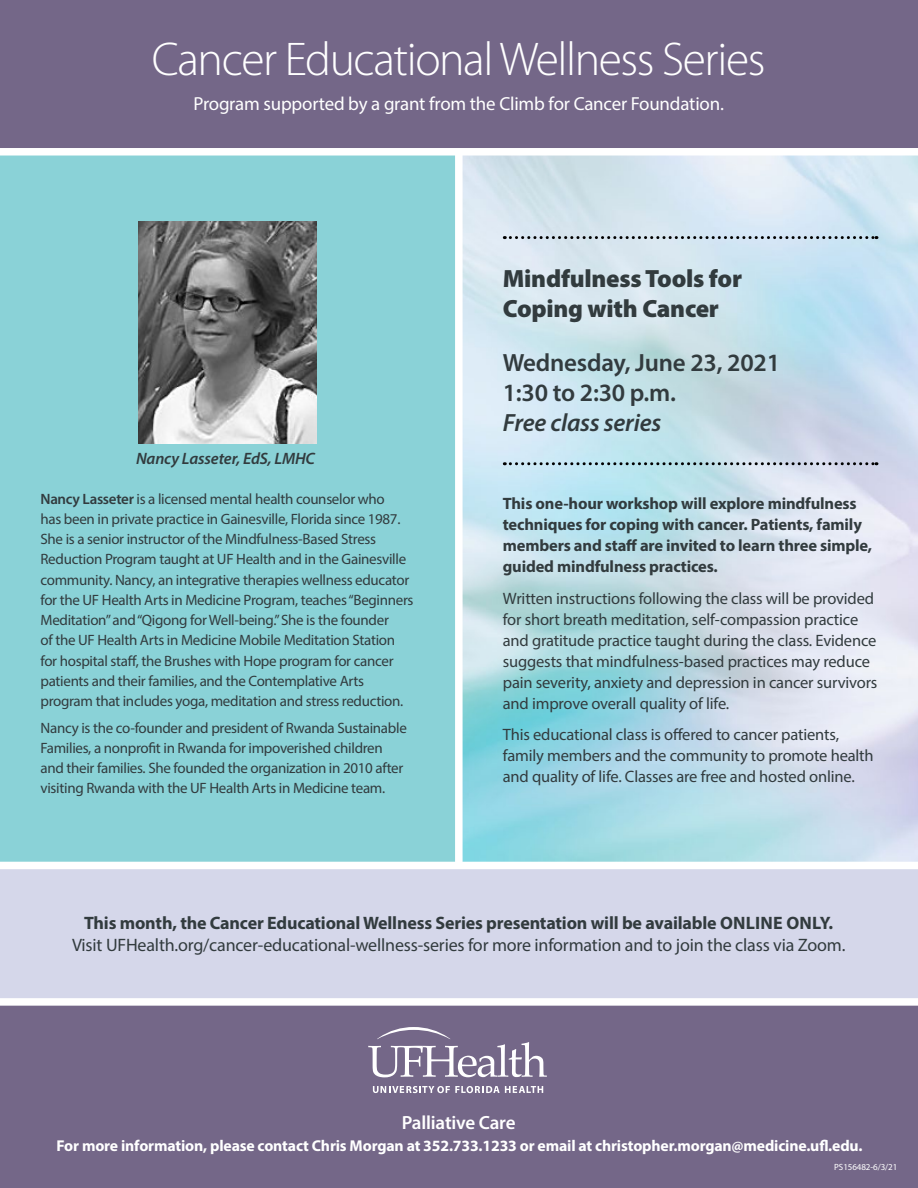
<style>
.page{position:relative;width:918px;height:1188px;background:#fff}
.page>*{position:absolute;margin:0;border:0;box-sizing:border-box;transform-origin:0 0}
.t1{font:300 47.55px "Myriad Pro";letter-spacing:-.03em;color:#fff}
.Doctor_credentials{font:600 25.05px/30px "Myriad Pro";letter-spacing:-.01em;color:#323b3e}
.Doctor_credentials-2{font:900 25.05px/30px "Myriad Pro";letter-spacing:-.01em;color:#323b3e}
.t2{font:600 19.05px "Myriad Pro";letter-spacing:-.01em;color:#fff}
.Myriad_Pro_Text_plai{font:18.9px "Myriad Pro";letter-spacing:-.01em;color:#fff}
.Myriad_Pro_Text_plai-2{font:18px/22.5px "Myriad Pro";letter-spacing:-.01em;color:#323b3e;text-align:center}
.Doctor_credentials-3{font:16.5px/21px "Myriad Pro";letter-spacing:-.01em;color:#323b3e}
.Doctor_credentials-4{font:700 16.5px/21px "Myriad Pro";letter-spacing:-.01em;color:#323b3e}
.Myriad_Pro_Text_plai-3{font:italic 600 16.5px "Myriad Pro";letter-spacing:-.01em;color:#323b3e}
.t3{font:700 15.75px "Myriad Pro";letter-spacing:-.01em;color:#fff}
.Doctor_credentials-5{font:15px/20.2px "Myriad Pro";letter-spacing:-.02em;color:#323b3e}
.Myriad_Pro_Text_plai-4{font:9px "Myriad Pro";letter-spacing:-.01em;color:#fff}
.s1{font-weight:600}
.s2{font-style:italic}
.s3{font-weight:700}
</style>
<div class="page">
<img style="left:463px;top:156px;width:455px;height:706px">
<div style="left:0;top:865px;width:918px;height:137px;background:#d5d7ea"></div>
<div style="left:0;top:155px;width:457px;height:710px;background:#8ad2d7"></div>
<div style="left:0;top:0;width:918px;height:152px;background:#746788"></div>
<div style="left:0;top:1002px;width:918px;height:186px;background:#746788"></div>
<div style="left:0;top:148px;width:918px;height:8px;background:#fff"></div>
<div style="left:455px;top:149px;width:8px;height:716px;background:#fff"></div>
<div style="left:0;top:998px;width:918px;height:8px;background:#fff"></div>
<svg style="left:368px;top:1027px;width:179px;height:50px"></svg>
<svg style="left:373px;top:1086px;width:170px;height:7px"></svg>
<div style="left:0;top:862px;width:918px;height:7px;background:#fff"></div>
<svg style="left:504px;top:462px;width:373px;height:3px"></svg>
<svg style="left:504px;top:236px;width:373px;height:3px"></svg>
<img style="left:139px;top:221px;width:178px;height:223px">
<p class="t1" style="left:152px;top:33px;width:615px">Cancer Educational Wellness Series</p>
<p class="Myriad_Pro_Text_plai" style="left:193px;top:92px;width:532px">Program supported by a grant from the Climb for Cancer Foundation.</p>
<p class="Myriad_Pro_Text_plai-3" style="left:136px;top:448px;width:181px">Nancy Lasseter, EdS, LMHC</p>
<p class="Doctor_credentials-5" style="left:40px;top:488px;width:375px"><span class="s1">Nancy Lasseter</span> is a licensed mental health counselor who<br>has been in private practice in Gainesville, Florida since 1987.<br>She is a senior instructor of the Mindfulness-Based Stress Reduction Program taught at UF Health and in the Gainesville community. Nancy, an integrative therapies wellness educator for the UF Health Arts in Medicine Program, teaches “Beginners Meditation” and “Qigong for Well-being.” She is the founder<br>of the UF Health Arts in Medicine Mobile Meditation Station for hospital staff, the Brushes with Hope program for cancer patients and their families, and the Contemplative Arts program that includes yoga, meditation and stress reduction.</p>
<p class="Doctor_credentials-5" style="left:40px;top:717px;width:368px">Nancy is the co-founder and president of Rwanda Sustainable Families, a nonprofit in Rwanda for impoverished children and their families. She founded the organization in 2010 after visiting Rwanda with the UF Health Arts in Medicine team.</p>
<p class="Doctor_credentials-2" style="left:503px;top:264px;width:241px">Mindfulness Tools for<br>Coping with Cancer</p>
<p class="Doctor_credentials" style="left:503px;top:347px;width:279px">Wednesday, June 23, 2021<br>1:30 to 2:30 p.m.<br><span class="s2">Free class series</span></p>
<p class="Doctor_credentials-4" style="left:503px;top:492px;width:371px">This one-hour workshop will explore mindfulness techniques for coping with cancer. Patients, family members and staff are invited to learn three simple, guided mindfulness practices.</p>
<p class="Doctor_credentials-3" style="left:503px;top:587px;width:376px">Written instructions following the class will be provided for short breath meditation, self-compassion practice and gratitude practice taught during the class. Evidence suggests that mindfulness-based practices may reduce pain severity, anxiety and depression in cancer survivors and improve overall quality of life.</p>
<p class="Doctor_credentials-3" style="left:503px;top:724px;width:372px">This educational class is offered to cancer patients, family members and the community to promote health and quality of life. Classes are free and hosted online.</p>
<p class="Myriad_Pro_Text_plai-2" style="left:72px;top:911px;width:775px"><span class="s3">This month, the Cancer Educational Wellness Series presentation will be available ONLINE ONLY.<br></span>Visit UFHealth.org/cancer-educational-wellness-series for more information and to join the class via Zoom.</p>
<p class="t2" style="left:402px;top:1110px;width:115px">Palliative Care</p>
<p class="t3" style="left:57px;top:1135px;width:807px">For more information, please contact Chris Morgan at 352.733.1233 or email at christopher.morgan@medicine.ufl.edu.</p>
<p class="Myriad_Pro_Text_plai-4" style="left:834px;top:1162px;width:65px">PS156482-6/3/21</p>
</div>
